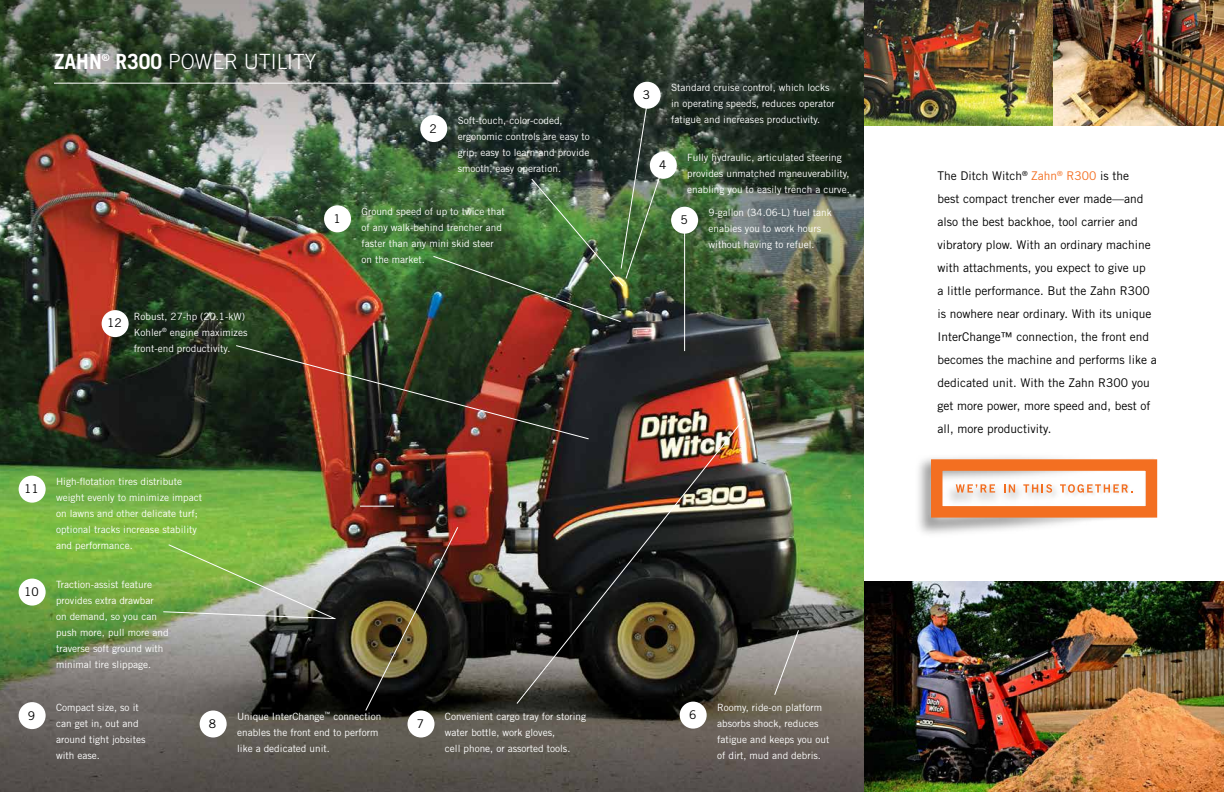
<style>
.page{position:relative;width:1224px;height:792px;background:#fff}
.page>*{position:absolute;margin:0;border:0;box-sizing:border-box;transform-origin:0 0}
.t1{font:300 21px "Trade Gothic LT Std";color:#fff}
.t2{font:12px/23px "Trade Gothic LT Std";color:#000}
.t3{font:10px/16px "Trade Gothic LT Std";color:#fff}
.s1{font-weight:700}
.s2{color:#f36f21}
</style>
<div class="page">
<img style="left:0;top:0;width:864px;height:792px">
<img style="left:918px;top:457px;width:240px;height:77px">
<div style="left:931px;top:459px;width:226px;height:59px;border:11px solid #f36f21"></div>
<svg style="left:956px;top:484px;width:39px;height:9px"></svg>
<svg style="left:1004px;top:484px;width:11px;height:9px"></svg>
<svg style="left:1023px;top:484px;width:29px;height:9px"></svg>
<svg style="left:1060px;top:484px;width:72px;height:9px"></svg>
<hr style="left:54px;top:83px;width:504px;height:1px;background:#fff">
<div style="left:102px;top:310px;width:27px;height:27px;background:#fff;border-radius:50%"></div>
<div style="left:19px;top:702px;width:27px;height:27px;background:#fff;border-radius:50%"></div>
<div style="left:200px;top:711px;width:27px;height:27px;background:#fff;border-radius:50%"></div>
<div style="left:408px;top:711px;width:27px;height:27px;background:#fff;border-radius:50%"></div>
<div style="left:671px;top:207px;width:27px;height:27px;background:#fff;border-radius:50%"></div>
<div style="left:680px;top:702px;width:27px;height:27px;background:#fff;border-radius:50%"></div>
<div style="left:650px;top:152px;width:27px;height:27px;background:#fff;border-radius:50%"></div>
<div style="left:634px;top:82px;width:27px;height:27px;background:#fff;border-radius:50%"></div>
<div style="left:324px;top:205px;width:27px;height:27px;background:#fff;border-radius:50%"></div>
<div style="left:420px;top:115px;width:27px;height:27px;background:#fff;border-radius:50%"></div>
<div style="left:19px;top:579px;width:27px;height:27px;background:#fff;border-radius:50%"></div>
<div style="left:19px;top:476px;width:27px;height:27px;background:#fff;border-radius:50%"></div>
<hr style="left:360px;top:506px;width:34px;height:1px;background:#fff">
<svg style="left:773px;top:629px;width:27px;height:67px;background:#8b8680"></svg>
<hr style="left:684px;top:230px;width:1px;height:121px;background:#fff">
<svg style="left:162px;top:543px;width:175px;height:77px;background:#92b370"></svg>
<img style="left:235px;top:344px;width:355px;height:96px">
<img style="left:432px;top:102px;width:230px;height:221px">
<img style="left:364px;top:526px;width:95px;height:186px">
<img style="left:516px;top:417px;width:230px;height:288px">
<img style="left:864px;top:582px;width:360px;height:210px">
<img style="left:864px;top:0;width:360px;height:126px">
<h1 class="t1" style="left:54px;top:49px;width:264px"><span class="s1">ZAHN</span><sup>®</sup> <span class="s1">R300</span> POWER UTILITY</h1>
<p class="t2" style="left:107px;top:311px;width:16px">12</p>
<p class="t3" style="left:134px;top:308px;width:115px">Robust, 27-hp (20.1-kW)<br>Kohler<sup>®</sup> engine maximizes front-end productivity.</p>
<p class="t2" style="left:333px;top:207px;width:9px">1</p>
<p class="t2" style="left:430px;top:117px;width:9px">2</p>
<p class="t3" style="left:458px;top:112px;width:134px">Soft-touch, color-coded, ergonomic controls are easy to grip, easy to learn and provide smooth, easy operation.</p>
<p class="t3" style="left:361px;top:203px;width:145px">Ground speed of up to twice that of any walk-behind trencher and faster than any mini skid steer on the market.</p>
<p class="t2" style="left:24px;top:477px;width:16px">11</p>
<p class="t2" style="left:24px;top:580px;width:16px">10</p>
<p class="t2" style="left:28px;top:704px;width:9px">9</p>
<p class="t3" style="left:56px;top:473px;width:148px">High-flotation tires distribute weight evenly to minimize impact on lawns and other delicate turf; optional tracks increase stability and performance.</p>
<p class="t3" style="left:56px;top:576px;width:114px">Traction-assist feature provides extra drawbar<br>on demand, so you can push more, pull more and traverse soft ground with minimal tire slippage.</p>
<p class="t3" style="left:56px;top:700px;width:91px">Compact size, so it can get in, out and around tight jobsites with ease.</p>
<p class="t3" style="left:237px;top:708px;width:146px">Unique InterChange<sup>™</sup> connection enables the front end to perform like a dedicated unit.</p>
<p class="t3" style="left:445px;top:708px;width:143px">Convenient cargo tray for storing water bottle, work gloves,<br>cell phone, or assorted tools.</p>
<p class="t2" style="left:209px;top:712px;width:9px">8</p>
<p class="t2" style="left:417px;top:712px;width:9px">7</p>
<p class="t2" style="left:643px;top:83px;width:9px">3</p>
<p class="t3" style="left:671px;top:79px;width:165px">Standard cruise control, which locks in operating speeds, reduces operator fatigue and increases productivity.</p>
<p class="t2" style="left:659px;top:154px;width:9px">4</p>
<p class="t3" style="left:687px;top:149px;width:164px">Fully hydraulic, articulated steering provides unmatched maneuverability, enabling you to easily trench a curve.</p>
<p class="t2" style="left:680px;top:208px;width:9px">5</p>
<p class="t3" style="left:709px;top:204px;width:125px">9-gallon (34.06-L) fuel tank enables you to work hours without having to refuel.</p>
<p class="t2" style="left:689px;top:703px;width:9px">6</p>
<p class="t3" style="left:717px;top:699px;width:114px">Roomy, ride-on platform absorbs shock, reduces fatigue and keeps you out of dirt, mud and debris.</p>
<p class="t2" style="left:938px;top:164px;width:221px">The Ditch Witch<sup>®</sup> <span class="s2">Zahn</span><sup>®</sup> <span class="s2">R300</span> is the<br>best compact trencher ever made—and also the best backhoe, tool carrier and vibratory plow. With an ordinary machine with attachments, you expect to give up<br>a little performance. But the Zahn R300 is nowhere near ordinary. With its unique InterChange™ connection, the front end becomes the machine and performs like a dedicated unit. With the Zahn R300 you get more power, more speed and, best of all, more productivity.</p>
</div>
